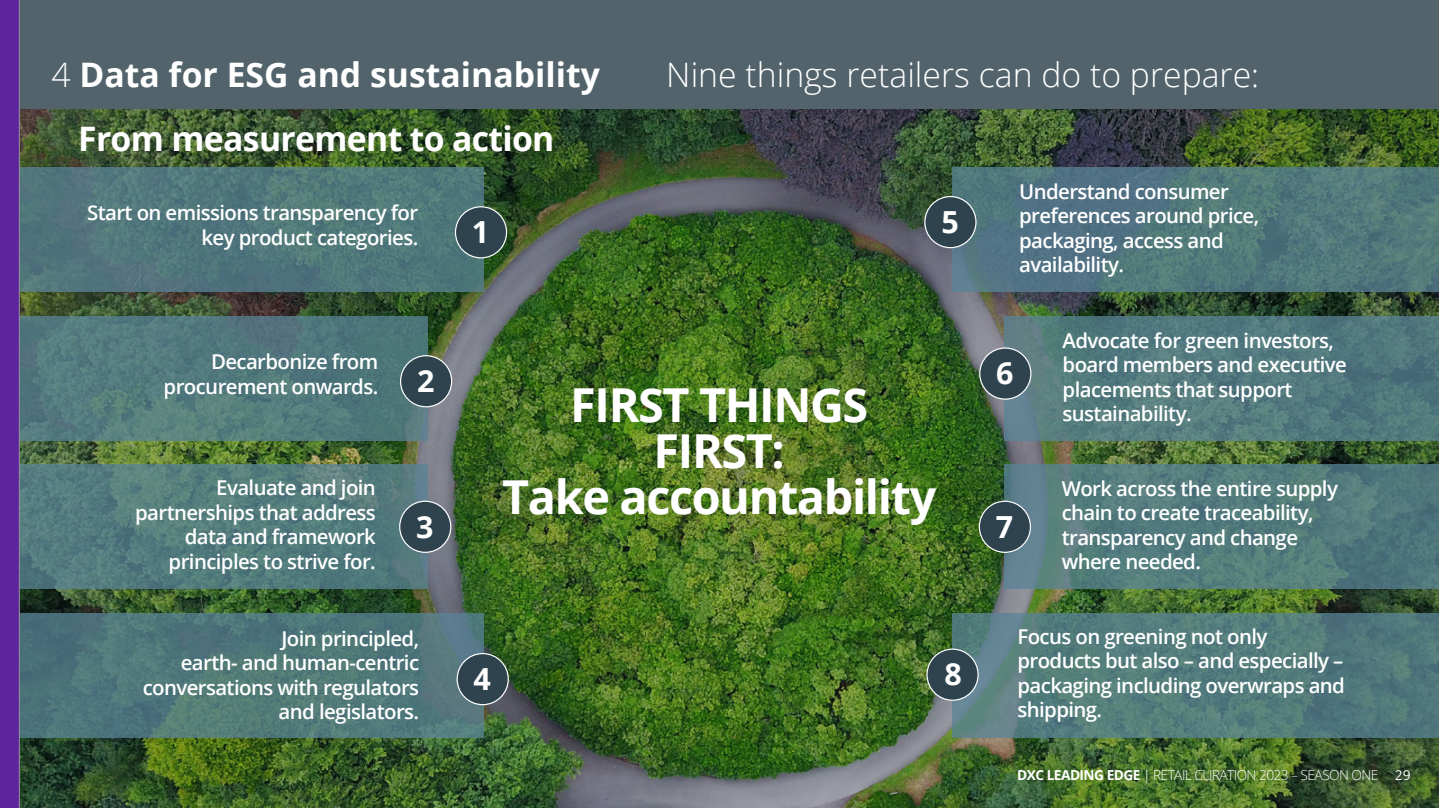
<style>
.page{position:relative;width:1439px;height:808px;background:#fff}
.page>*{position:absolute;margin:0;border:0;box-sizing:border-box;transform-origin:0 0}
.t1{font:700 46.88px/45.6px "Open Sans";letter-spacing:-.03em;color:#fff;text-align:center}
.t2{font:300 33.75px "Open Sans";color:#fff}
.t3{font:700 33.75px "Open Sans";color:#fff}
.t4{font:700 33.75px "Open Sans";letter-spacing:-.02em;color:#fff}
.t5{font:700 30.5px "Open Sans";color:#fff}
.t6{font:600 20.38px/24.5px "Open Sans";letter-spacing:-.03em;color:#fff;text-align:right}
.t7{font:300 13.75px "Open Sans";letter-spacing:-.04em;color:#fff}
.s1{font-weight:300}
.s2{font-weight:700}
.s3{font-weight:400}
</style>
<div class="page">
<img style="left:19px;top:108px;width:1420px;height:700px">
<svg style="left:952px;top:167px;width:487px;height:125px;fill:#52767d"></svg>
<svg style="left:1005px;top:316px;width:434px;height:124px;fill:#537a7e"></svg>
<svg style="left:1005px;top:464px;width:434px;height:125px;fill:#547c7c"></svg>
<svg style="left:952px;top:613px;width:487px;height:125px;fill:#547d7c"></svg>
<div style="left:0;top:167px;width:484px;height:125px;background:#51767b"></div>
<svg style="left:19px;top:316px;width:409px;height:124px;fill:#52797d"></svg>
<svg style="left:19px;top:464px;width:409px;height:125px;fill:#547c7d"></svg>
<svg style="left:19px;top:613px;width:465px;height:125px;fill:#507779"></svg>
<div style="left:0;top:0;width:1439px;height:108px;background:#52636b"></div>
<div style="left:455px;top:207px;width:51px;height:51px;background:#2e434d;border-radius:50%"></div>
<div style="left:455px;top:206px;width:52px;height:52px;border:1px solid #fff;border-radius:50%"></div>
<div style="left:400px;top:356px;width:52px;height:51px;background:#2e434d;border-radius:50%"></div>
<div style="left:400px;top:355px;width:52px;height:52px;border:1px solid #fff;border-radius:50%"></div>
<div style="left:400px;top:501px;width:51px;height:51px;background:#2e434d;border-radius:50%"></div>
<div style="left:399px;top:501px;width:52px;height:52px;border:1px solid #fff;border-radius:50%"></div>
<div style="left:457px;top:653px;width:51px;height:52px;background:#2e434d;border-radius:50%"></div>
<div style="left:456px;top:653px;width:53px;height:52px;border:1px solid #fff;border-radius:50%"></div>
<div style="left:925px;top:197px;width:51px;height:51px;background:#2e434d;border-radius:50%"></div>
<div style="left:924px;top:196px;width:52px;height:52px;border:1px solid #fff;border-radius:50%"></div>
<div style="left:980px;top:348px;width:51px;height:51px;background:#2e434d;border-radius:50%"></div>
<div style="left:979px;top:347px;width:52px;height:53px;border:1px solid #fff;border-radius:50%"></div>
<div style="left:979px;top:501px;width:51px;height:51px;background:#2e434d;border-radius:50%"></div>
<div style="left:978px;top:501px;width:53px;height:52px;border:1px solid #fff;border-radius:50%"></div>
<div style="left:927px;top:649px;width:51px;height:51px;background:#2e434d;border-radius:50%"></div>
<div style="left:926px;top:648px;width:52px;height:53px;border:1px solid #fff;border-radius:50%"></div>
<div style="left:0;top:0;width:19px;height:808px;background:#5e249e"></div>
<p class="t3" style="left:51px;top:51px;width:550px"><span class="s1">4</span> Data for ESG and sustainability</p>
<p class="t4" style="left:78px;top:115px;width:478px">From measurement to action</p>
<p class="t6" style="left:87px;top:200px;width:333px">Start on emissions transparency for key product categories.</p>
<p class="t5" style="left:472px;top:210px;width:19px">1</p>
<p class="t2" style="left:666px;top:52px;width:594px">Nine things retailers can do to prepare:</p>
<p class="t5" style="left:941px;top:200px;width:19px">5</p>
<p class="t6" style="left:1019px;top:179px;width:241px;text-align:left">Understand consumer preferences around price, packaging, access and availability.</p>
<p class="t6" style="left:164px;top:349px;width:216px">Decarbonize from procurement onwards.</p>
<p class="t6" style="left:135px;top:475px;width:242px">Evaluate and join partnerships that address data and framework principles to strive for.</p>
<p class="t5" style="left:417px;top:359px;width:19px">2</p>
<p class="t5" style="left:416px;top:505px;width:19px">3</p>
<p class="t6" style="left:143px;top:625px;width:278px">Join principled,<br>earth- and human-centric conversations with regulators and legislators.</p>
<p class="t1" style="left:570px;top:381px;width:299px">FIRST THINGS<br>FIRST:</p>
<p class="t1" style="left:502px;top:473px;width:436px">Take accountability</p>
<p class="t5" style="left:474px;top:657px;width:19px">4</p>
<p class="t5" style="left:944px;top:653px;width:19px">8</p>
<p class="t5" style="left:996px;top:352px;width:19px">6</p>
<p class="t5" style="left:996px;top:505px;width:19px">7</p>
<p class="t6" style="left:1062px;top:328px;width:286px;text-align:left">Advocate for green investors, board members and executive placements that support sustainability.</p>
<p class="t6" style="left:1061px;top:476px;width:278px;text-align:left">Work across the entire supply chain to create traceability, transparency and change where needed.</p>
<p class="t6" style="left:1017px;top:624px;width:329px;text-align:left">Focus on greening not only products but also – and especially – packaging including overwraps and shipping.</p>
<p class="t7" style="left:1017px;top:765px;width:395px"><span class="s2">DXC LEADING EDGE</span> | RETAIL CURATION 2023 – SEASON ONE <span class="s3">29</span></p>
</div>
